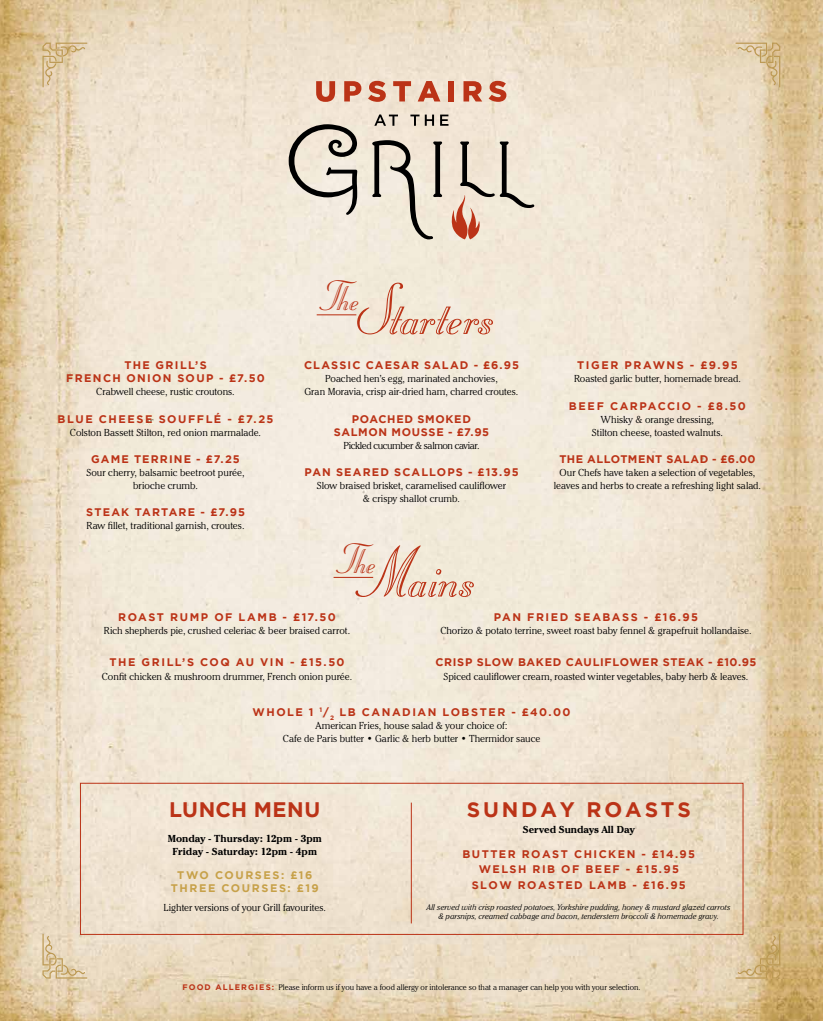
<style>
.page{position:relative;width:823px;height:1021px;background:#fff}
.page>*{position:absolute;margin:0;border:0;box-sizing:border-box;transform-origin:0 0}
.t1{font:72px "Stuyvesant ICG Eng";letter-spacing:-.01em;color:#bb3317}
.t2{font:42px "Stuyvesant ICG Eng";letter-spacing:-.135em;color:#bb3317}
.t3{font:700 21px "Gotham";letter-spacing:.135em;color:#bb3317}
.t4{font:700 21px "Gotham";letter-spacing:.02em;color:#bb3317}
.t5{font:700 11px/15.8px "Gotham";letter-spacing:.12em;color:#bb3317;text-align:center}
.t6{font:700 11px "Gotham";letter-spacing:.14em;color:#bb3317}
.t7{font:700 11px "Gotham";letter-spacing:.1em;color:#bb3317}
.t8{font:700 11px "Gotham";letter-spacing:.06em;color:#bb3317}
.t9{font:700 11px/13px "Gotham";letter-spacing:.065em;color:#bb3317;text-align:center}
.t10{font:700 11px/13px "Gotham";letter-spacing:.145em;color:#c7a149;text-align:center}
.t11{font:700 11px "Gotham";letter-spacing:.145em;color:#bb3317}
.t12{font:700 11px "Gotham";letter-spacing:.04em;color:#bb3317}
.t13{font:300 10px/13px "Cheltenham IT Cby BT";color:#000;text-align:center}
.t14{font:700 10px/13px "Cheltenham IT Cby BT";color:#000;text-align:center}
.t15{font:300 10px "Cheltenham IT Cby BT";letter-spacing:-.035em;color:#000}
.t16{font:italic 300 8px/9px "Cheltenham IT Cby BT";color:#000;text-align:center}
.t17{font:300 8px "Cheltenham IT Cby BT";color:#000}
.s1{font-family:"Gotham";font-weight:700;color:#bb3317}
</style>
<div class="page">
<img style="left:0;top:0;width:822px;height:1020px">
<svg style="left:42px;top:43px;width:45px;height:44px"></svg>
<svg style="left:735px;top:933px;width:44px;height:45px"></svg>
<svg style="left:735px;top:43px;width:44px;height:44px"></svg>
<svg style="left:42px;top:933px;width:45px;height:45px"></svg>
<svg style="left:288px;top:124px;width:69px;height:91px"></svg>
<svg style="left:372px;top:140px;width:70px;height:99px"></svg>
<svg style="left:451px;top:141px;width:83px;height:98px"></svg>
<svg style="left:316px;top:81px;width:19px;height:21px"></svg>
<svg style="left:344px;top:81px;width:17px;height:20px"></svg>
<svg style="left:368px;top:81px;width:17px;height:21px"></svg>
<svg style="left:393px;top:81px;width:18px;height:20px"></svg>
<svg style="left:417px;top:81px;width:23px;height:20px"></svg>
<div style="left:448px;top:81px;width:5px;height:20px;background:#bb3317"></div>
<svg style="left:463px;top:81px;width:19px;height:20px"></svg>
<svg style="left:488px;top:81px;width:18px;height:21px"></svg>
<svg style="left:374px;top:114px;width:24px;height:12px"></svg>
<svg style="left:410px;top:115px;width:24px;height:11px"></svg>
<svg style="left:440px;top:115px;width:8px;height:11px"></svg>
<div style="left:80px;top:782px;width:663px;height:152px;border:1px solid #bb3317"></div>
<hr style="left:411px;top:802px;width:1px;height:121px;background:#bb3317">
<hr style="left:316px;top:314px;width:40px;height:1px;background:#bb3317">
<hr style="left:333px;top:577px;width:40px;height:1px;background:#bb3317">
<p class="t5" style="left:66px;top:359px;width:200px;line-height:13px">THE GRILL’S<br>FRENCH ONION SOUP - £7.50</p>
<p class="t13" style="left:96px;top:385px;width:140px">Crabwell cheese, rustic croutons.</p>
<p class="t11" style="left:58px;top:412px;width:217px">BLUE CHEESE SOUFFLÉ - £7.25</p>
<p class="t13" style="left:70px;top:425px;width:192px">Colston Bassett Stilton, red onion marmalade.</p>
<p class="t5" style="left:91px;top:450px;width:150px">GAME TERRINE - £7.25</p>
<p class="t13" style="left:86px;top:465px;width:159px">Sour cherry, balsamic beetroot purée, brioche crumb.</p>
<p class="t5" style="left:86px;top:504px;width:160px">STEAK TARTARE - £7.95</p>
<p class="t13" style="left:86px;top:519px;width:159px">Raw fillet, traditional garnish, croutes.</p>
<h2 class="t2" style="left:316px;top:273px;width:41px">The</h2>
<h1 class="t1" style="left:349px;top:271px;width:141px">Starters</h1>
<p class="t7" style="left:304px;top:359px;width:216px">CLASSIC CAESAR SALAD - £6.95</p>
<p class="t13" style="left:304px;top:372px;width:215px">Poached hen’s egg, marinated anchovies,<br>Gran Moravia, crisp air-dried ham, charred croutes.</p>
<p class="t9" style="left:334px;top:412px;width:156px">POACHED SMOKED<br>SALMON MOUSSE - £7.95</p>
<p class="t15" style="left:343px;top:439px;width:137px">Pickled cucumber &amp; salmon caviar.</p>
<p class="t7" style="left:304px;top:465px;width:215px">PAN SEARED SCALLOPS - £13.95</p>
<p class="t13" style="left:317px;top:478px;width:190px">Slow braised brisket, caramelised cauliflower &amp; crispy shallot crumb.</p>
<h2 class="t2" style="left:333px;top:536px;width:41px">The</h2>
<h1 class="t1" style="left:352px;top:533px;width:120px">Mains</h1>
<p class="t6" style="left:577px;top:359px;width:162px">TIGER PRAWNS - £9.95</p>
<p class="t13" style="left:573px;top:372px;width:168px">Roasted garlic butter, homemade bread.</p>
<p class="t6" style="left:568px;top:399px;width:178px">BEEF CARPACCIO - £8.50</p>
<p class="t13" style="left:591px;top:412px;width:132px">Whisky &amp; orange dressing,<br>Stilton cheese, toasted walnuts.</p>
<p class="t12" style="left:559px;top:452px;width:198px">THE ALLOTMENT SALAD - £6.00</p>
<p class="t13" style="left:553px;top:465px;width:208px">Our Chefs have taken a selection of vegetables, leaves and herbs to create a refreshing light salad.</p>
<p class="t6" style="left:118px;top:610px;width:219px">ROAST RUMP OF LAMB - £17.50</p>
<p class="t13" style="left:104px;top:623px;width:248px">Rich shepherds pie, crushed celeriac &amp; beer braised carrot.</p>
<p class="t5" style="left:109px;top:654px;width:236px">THE GRILL’S COQ AU VIN - £15.50</p>
<p class="t13" style="left:102px;top:669px;width:252px">Confit chicken &amp; mushroom drummer, French onion purée.</p>
<p class="t6" style="left:493px;top:610px;width:205px">PAN FRIED SEABASS - £16.95</p>
<p class="t13" style="left:440px;top:623px;width:312px">Chorizo &amp; potato terrine, sweet roast baby fennel &amp; grapefruit hollandaise.</p>
<p class="t8" style="left:435px;top:656px;width:322px">CRISP SLOW BAKED CAULIFLOWER STEAK - £10.95</p>
<p class="t13" style="left:443px;top:669px;width:306px">Spiced cauliflower cream, roasted winter vegetables, baby herb &amp; leaves.</p>
<p class="t5" style="left:252px;top:703px;width:319px">WHOLE 1 <sup>1</sup>/<sub>2</sub> LB CANADIAN LOBSTER - £40.00</p>
<p class="t13" style="left:282px;top:718px;width:259px">American Fries, house salad &amp; your choice of:<br>Cafe de Paris butter • Garlic &amp; herb butter • Thermidor sauce</p>
<h3 class="t4" style="left:169px;top:797px;width:152px">LUNCH MENU</h3>
<p class="t14" style="left:168px;top:831px;width:155px">Monday - Thursday: 12pm - 3pm<br>Friday - Saturday: 12pm - 4pm</p>
<p class="t10" style="left:171px;top:868px;width:149px">TWO COURSES: £16<br>THREE COURSES: £19</p>
<p class="t13" style="left:163px;top:900px;width:164px">Lighter versions of your Grill favourites.</p>
<h3 class="t3" style="left:466px;top:797px;width:225px">SUNDAY ROASTS</h3>
<p class="t14" style="left:522px;top:823px;width:113px">Served Sundays All Day</p>
<p class="t5" style="left:462px;top:845px;width:234px">BUTTER ROAST CHICKEN - £14.95<br>WELSH RIB OF BEEF - £15.95<br>SLOW ROASTED LAMB - £16.95</p>
<p class="t16" style="left:426px;top:902px;width:305px">All served with crisp roasted potatoes, Yorkshire pudding, honey &amp; mustard glazed carrots &amp; parsnips, creamed cabbage and bacon, tenderstem broccoli &amp; homemade gravy.</p>
<p class="t17" style="left:182px;top:982px;width:459px"><span class="s1">FOOD ALLERGIES:</span> Please inform us if you have a food allergy or intolerance so that a manager can help you with your selection.</p>
</div>
